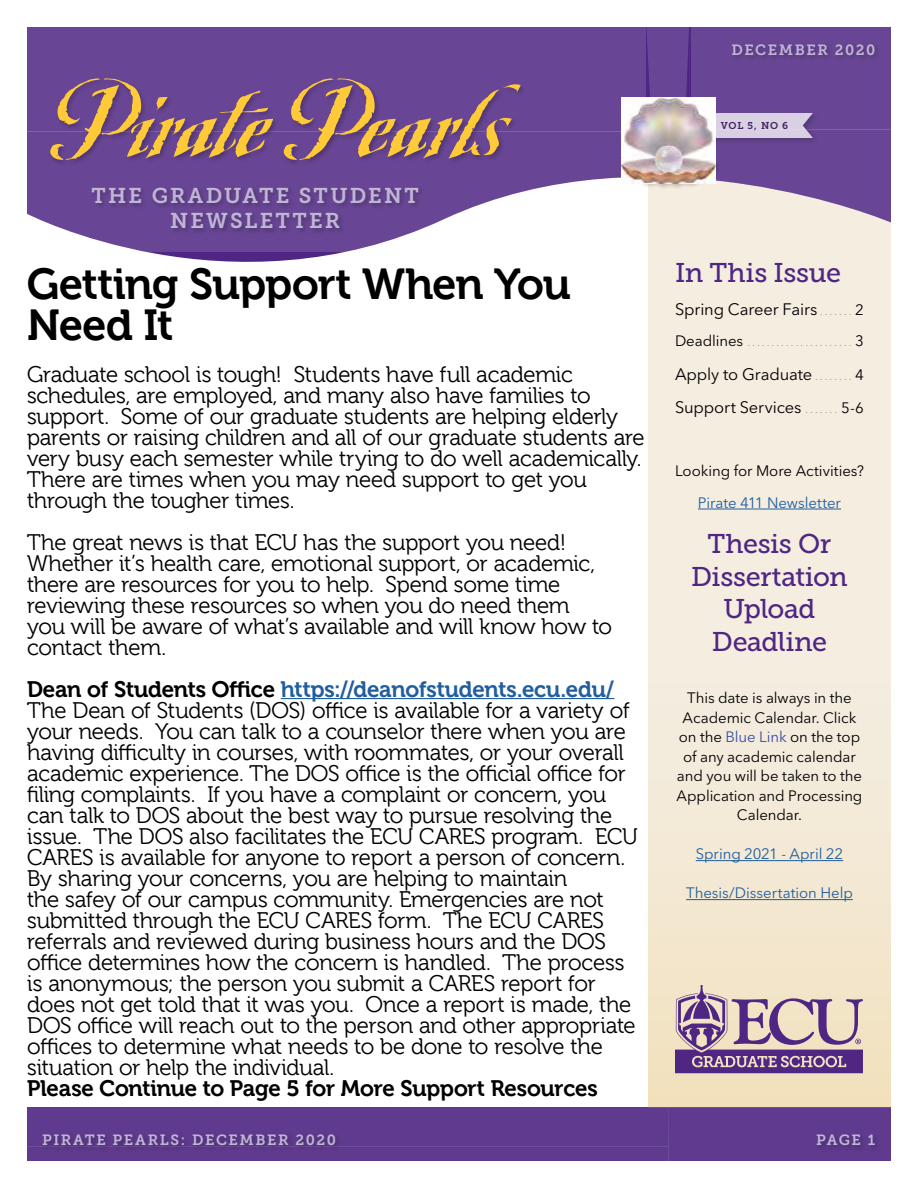
<style>
.page{position:relative;width:918px;height:1188px;background:#fff}
.page>*{position:absolute;margin:0;border:0;box-sizing:border-box;transform-origin:0 0}
.t1{font:108px "Ovidius Demi";letter-spacing:-.02em;color:#ffca38}
.t2{font:700 43.5px/40.5px "Museo For Dell";color:#000}
.t3{font:27px/32.4px "Museo Slab 500";letter-spacing:-.015em;color:#4f2683;text-align:center}
.t4{font:22.5px/21px "Museo For Dell";color:#000}
.t5{font:700 22.5px "Museo For Dell";color:#000}
.t6{font:21.3px/25.7px "Museo Slab 700";letter-spacing:.095em;color:#bfb5d5;text-align:center}
.t7{font:16.5px/33.3px "Avenir Next LT Pro";letter-spacing:-.01em;color:#000}
.t8{font:15px/19.5px "Avenir Next LT Pro";letter-spacing:-.005em;color:#000;text-align:center}
.t9{font:15px "Avenir Next LT Pro";letter-spacing:-.005em;color:#215e9e}
.t10{font:14.85px "Museo Slab 700";letter-spacing:.1em;color:#bfb5d5}
.t11{font:10.5px "Avenir Next LT Pro";color:#939598}
.t12{font:9.9px "Museo Slab 700";color:#44215e}
.s1{font-weight:700}
.s2{font-weight:700;color:#215e9e}
.s3{font-size:10.5px;color:#939598}
.s4{font-size:15px}
.s5{font-size:15px;color:#000}
.s6{color:#3a4fa2}
</style>
<div class="page">
<div style="left:27px;top:1107px;width:864px;height:54px;background:#5f3a8e"></div>
<div style="left:41px;top:1133px;width:150px;height:19px;background:#000;opacity:.25"></div>
<div style="left:815px;top:1133px;width:67px;height:19px;background:#5a3787"></div>
<div style="left:191px;top:1132px;width:151px;height:19px;background:#000;opacity:.25"></div>
<div style="left:648px;top:139px;width:243px;height:968px;background:#f4ede0"></div>
<div style="left:648px;top:540px;width:243px;height:568px;background:linear-gradient(to bottom,#f4efe8,#f2e2c1)"></div>
<svg style="left:675px;top:985px;width:188px;height:88px;background:#ac92a8"></svg>
<hr style="left:698px;top:509px;width:143px;height:1px;background:#215e9e">
<hr style="left:696px;top:860px;width:147px;height:1px;background:#215e9e">
<hr style="left:686px;top:899px;width:167px;height:1px;background:#215e9e">
<hr style="left:281px;top:698px;width:333px;height:1px;background:#215e9e">
<svg style="left:147px;top:222px;width:744px;height:40px"></svg>
<img style="left:722px;top:27px;width:169px;height:195px">
<img style="left:27px;top:27px;width:619px;height:225px">
<div style="left:687px;top:111px;width:132px;height:34px;background:#684593"></div>
<div style="left:90px;top:185px;width:335px;height:50px;background:#000;opacity:.25"></div>
<div style="left:48px;top:76px;width:479px;height:91px;background:#000;opacity:.25"></div>
<div style="left:619px;top:96px;width:103px;height:94px;background:#000;opacity:.25"></div>
<img style="left:621px;top:98px;width:94px;height:86px">
<svg style="left:646px;top:27px;width:167px;height:145px;background:#8c71a7"></svg>
<div style="left:730px;top:42px;width:151px;height:20px;background:#62418c"></div>
<h1 class="t1" style="left:46px;top:51px;width:461px">Pirate Pearls</h1>
<p class="t6" style="left:92px;top:183px;width:329px">THE GRADUATE STUDENT<br>NEWSLETTER</p>
<h2 class="t2" style="left:27px;top:265px;width:546px">Getting Support When You<br>Need It</h2>
<p class="t4" style="left:27px;top:364px;width:620px">Graduate school is tough! Students have full academic schedules, are employed, and many also have families to support. Some of our graduate students are helping elderly parents or raising children and all of our graduate students are very busy each semester while trying to do well academically.<br>There are times when you may need support to get you through the tougher times.</p>
<p class="t4" style="left:27px;top:532px;width:587px">The great news is that ECU has the support you need!<br>Whether it’s health care, emotional support, or academic, there are resources for you to help. Spend some time reviewing these resources so when you do need them you will be aware of what’s available and will know how to contact them.</p>
<p class="t4" style="left:27px;top:679px;width:613px"><span class="s1">Dean of Students Office</span> <span class="s2">https://deanofstudents.ecu.edu/ </span>The Dean of Students (DOS) office is available for a variety of your needs. You can talk to a counselor there when you are having difficulty in courses, with roommates, or your overall academic experience. The DOS office is the official office for filing complaints. If you have a complaint or concern, you can talk to DOS about the best way to pursue resolving the issue. The DOS also facilitates the ECU CARES program. ECU CARES is available for anyone to report a person of concern.<br>By sharing your concerns, you are helping to maintain<br>the safey of our campus community. Emergencies are not submitted through the ECU CARES form. The ECU CARES referrals and reviewed during business hours and the DOS office determines how the concern is handled. The process is anonymous; the person you submit a CARES report for does not get told that it was you. Once a report is made, the DOS office will reach out to the person and other appropriate offices to determine what needs to be done to resolve the situation or help the individual.</p>
<p class="t5" style="left:27px;top:1075px;width:573px">Please Continue to Page 5 for More Support Resources</p>
<p class="t10" style="left:731px;top:41px;width:145px">DECEMBER 2020</p>
<p class="t12" style="left:721px;top:120px;width:69px">VOL 5, NO 6</p>
<p class="t3" style="left:675px;top:256px;width:168px">In This Issue</p>
<p class="t7" style="left:675px;top:292px;width:191px">Spring Career Fairs <span class="s3">. . . . . . .</span> <span class="s4">2</span></p>
<p class="t11" style="left:675px;top:336px;width:190px"><span class="s5">Deadlines</span> ...................... <span class="s5">3</span></p>
<p class="t7" style="left:675px;top:357px;width:191px">Apply to Graduate <span class="s3">. . . . . . . .</span> <span class="s4">4<br></span>Support Services <span class="s3">. . . . . . .</span> <span class="s4">5-6</span></p>
<p class="t8" style="left:675px;top:461px;width:191px">Looking for More Activities?</p>
<p class="t9" style="left:698px;top:493px;width:145px">Pirate 411 Newsletter</p>
<p class="t3" style="left:691px;top:528px;width:158px">Thesis Or<br>Dissertation<br>Upload<br>Deadline</p>
<p class="t8" style="left:677px;top:688px;width:187px">This date is always in the<br>Academic Calendar. Click on the <span class="s6">Blue Link</span> on the top of any academic calendar and you will be taken to the<br>Application and Processing<br>Calendar.</p>
<p class="t9" style="left:696px;top:845px;width:149px">Spring 2021 - April 22</p>
<p class="t9" style="left:686px;top:884px;width:168px">Thesis/Dissertation Help</p>
<p class="t10" style="left:42px;top:1132px;width:295px">PIRATE PEARLS: DECEMBER 2020</p>
<p class="t10" style="left:816px;top:1132px;width:60px">PAGE 1</p>
</div>
